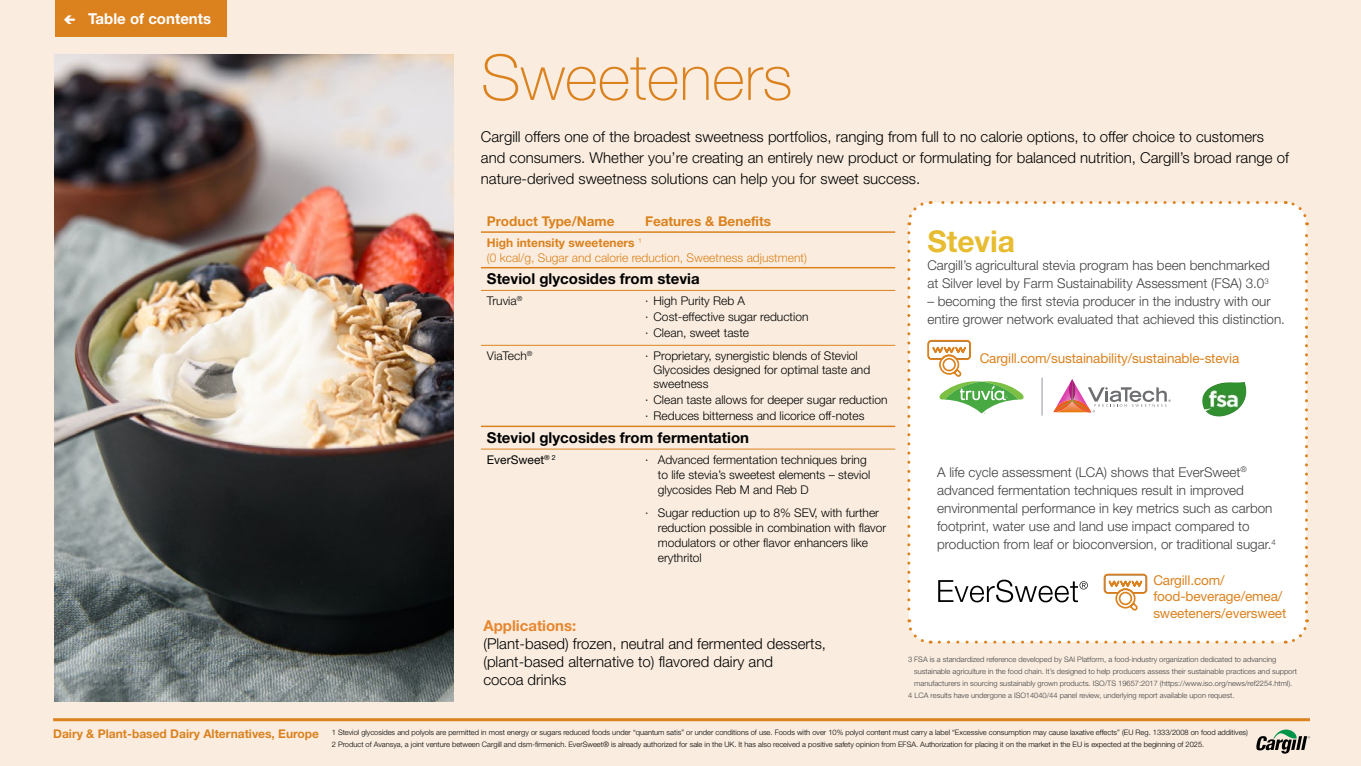
<style>
.page{position:relative;width:1361px;height:766px;background:#fff}
.page>*{position:absolute;margin:0;border:0;box-sizing:border-box;transform-origin:0 0}
.t1{font:100 63px "Helvetica Neue LT Std";color:#db821f}
.t2{font:700 30px "Helvetica Neue LT Std";color:#e8bc31}
.t3{font:300 15px/21px "Helvetica Neue LT Std";color:#000}
.t4{font:700 15px "Helvetica Neue LT Std";color:#000}
.t5{font:700 15px "Helvetica Neue LT Std";color:#fff}
.t6{font:700 15px "Helvetica Neue LT Std";color:#e6862f}
.t7{font:300 13.5px/18px "Helvetica Neue LT Std";color:#414042}
.t8{font:13.5px/16.5px "Helvetica Neue LT Std";letter-spacing:-.01em;color:#db821f}
.t9{font:700 13.5px "Helvetica Neue LT Std";color:#db821f}
.t10{font:300 12px/15px "Helvetica Neue LT Std";color:#000}
.t11{font:300 12px/15px "Helvetica Neue LT Std";color:#db821f}
.t12{font:700 12px "Helvetica Neue LT Std";color:#db821f}
.t13{font:12px "Helvetica Neue LT Std";color:#000}
.t14{font:300 7.5px/12px "Helvetica Neue LT Std";color:#000}
.t15{font:300 7.5px "Helvetica Neue LT Std";color:#414042}
.s1{font-weight:700}
</style>
<div class="page">
<div style="left:0;top:0;width:1361px;height:765px;background:#faeddf"></div>
<hr style="left:53px;top:718px;width:1257px;height:3px;background:#db821f">
<svg style="left:1256px;top:729px;width:54px;height:24px"></svg>
<div style="left:55px;top:0;width:172px;height:36px;background:#db821f"></div>
<img style="left:55px;top:55px;width:399px;height:646px">
<div style="left:907px;top:201px;width:402px;height:443px;background:#fff"></div>
<hr style="left:481px;top:231px;width:158px;height:2px;background:#db821f">
<hr style="left:639px;top:231px;width:256px;height:2px;background:#db821f">
<hr style="left:481px;top:267px;width:158px;height:1px;background:#db821f">
<hr style="left:639px;top:267px;width:256px;height:1px;background:#db821f">
<hr style="left:481px;top:425px;width:158px;height:2px;background:#db821f">
<hr style="left:639px;top:425px;width:256px;height:2px;background:#db821f">
<hr style="left:481px;top:345px;width:158px;height:1px;background:#db821f">
<hr style="left:639px;top:345px;width:256px;height:1px;background:#db821f">
<hr style="left:481px;top:448px;width:158px;height:1px;background:#db821f">
<hr style="left:639px;top:448px;width:256px;height:1px;background:#db821f">
<hr style="left:481px;top:290px;width:158px;height:1px;background:#db821f">
<hr style="left:639px;top:290px;width:256px;height:1px;background:#db821f">
<h3 class="t5" style="left:88px;top:9px;width:125px">Table of contents</h3>
<h3 class="t12" style="left:53px;top:726px;width:267px">Dairy &amp; Plant-based Dairy Alternatives, Europe</h3>
<h1 class="t1" style="left:481px;top:41px;width:313px">Sweeteners</h1>
<p class="t3" style="left:481px;top:126px;width:809px">Cargill offers one of the broadest sweetness portfolios, ranging from full to no calorie options, to offer choice to customers and consumers. Whether you’re creating an entirely new product or formulating for balanced nutrition, Cargill’s broad range of nature-derived sweetness solutions can help you for sweet success.</p>
<h3 class="t9" style="left:487px;top:213px;width:129px">Product Type/Name</h3>
<h3 class="t9" style="left:645px;top:213px;width:128px">Features &amp; Benefits</h3>
<h3 class="t11" style="left:487px;top:234px;width:321px"><span class="s1">High intensity sweeteners</span> <sup>1<br></sup>(0 kcal/g, Sugar and calorie reduction, Sweetness adjustment)</h3>
<h3 class="t4" style="left:487px;top:270px;width:214px">Steviol glycosides from stevia</h3>
<h3 class="t10" style="left:487px;top:293px;width:37px">Truvia<sup>®</sup></h3>
<h3 class="t10" style="left:645px;top:292px;width:165px;line-height:15.9px">∙ High Purity Reb A<br>∙ Cost-effective sugar reduction ∙ Clean, sweet taste</h3>
<h3 class="t10" style="left:487px;top:348px;width:47px">ViaTech<sup>®</sup></h3>
<h3 class="t10" style="left:653px;top:348px;width:218px;line-height:14.2px;text-indent:-9px">∙ Proprietary, synergistic blends of Steviol<br>Glycosides designed for optimal taste and sweetness</h3>
<h3 class="t10" style="left:645px;top:392px;width:244px;line-height:15.9px">∙ Clean taste allows for deeper sugar reduction ∙ Reduces bitterness and licorice off-notes</h3>
<h3 class="t4" style="left:487px;top:428px;width:264px">Steviol glycosides from fermentation</h3>
<h3 class="t13" style="left:487px;top:452px;width:70px">EverSweet<sup>®</sup> <sup>2</sup></h3>
<h3 class="t10" style="left:658px;top:451px;width:214px;text-indent:-13px">∙ Advanced fermentation techniques bring to life stevia’s sweetest elements – steviol glycosides Reb M and Reb D</h3>
<h3 class="t10" style="left:658px;top:505px;width:230px;text-indent:-13px">∙ Sugar reduction up to 8% SEV, with further reduction possible in combination with flavor modulators or other flavor enhancers like erythritol</h3>
<h3 class="t6" style="left:483px;top:615px;width:94px">Applications:</h3>
<h3 class="t3" style="left:483px;top:633px;width:344px;line-height:18px">(Plant-based) frozen, neutral and fermented desserts, (plant-based alternative to) flavored dairy and<br>cocoa drinks</h3>
<h2 class="t2" style="left:927px;top:223px;width:89px">Stevia</h2>
<h3 class="t7" style="left:927px;top:256px;width:344px">Cargill’s agricultural stevia program has been benchmarked at Silver level by Farm Sustainability Assessment (FSA) 3.0<sup>3</sup></h3>
<h3 class="t7" style="left:927px;top:292px;width:359px">– becoming the first stevia producer in the industry with our entire grower network evaluated that achieved this distinction.</h3>
<h3 class="t8" style="left:979px;top:349px;width:261px">Cargill.com/sustainability/sustainable-stevia</h3>
<p class="t7" style="left:937px;top:462px;width:340px">A life cycle assessment (LCA) shows that EverSweet<sup>® </sup>advanced fermentation techniques result in improved environmental performance in key metrics such as carbon footprint, water use and land use impact compared to production from leaf or bioconversion, or traditional sugar.<sup>4</sup></p>
<h3 class="t8" style="left:1153px;top:571px;width:134px">Cargill.com/ food-beverage/emea/ sweeteners/eversweet</h3>
<p class="t15" style="left:908px;top:654px;width:369px">3 FSA is a standardized reference developed by SAI Platform, a food-industry organization dedicated to advancing</p>
<p class="t15" style="left:914px;top:666px;width:384px">sustainable agriculture in the food chain. It’s designed to help producers assess their sustainable practices and support</p>
<p class="t15" style="left:914px;top:678px;width:379px">manufacturers in sourcing sustainably grown products. ISO/TS 19657:2017 (https://www.iso.org/news/ref2254.html).</p>
<p class="t15" style="left:908px;top:690px;width:328px">4 LCA results have undergone a ISO14040/44 panel review, underlying report available upon request.</p>
<p class="t14" style="left:332px;top:725px;width:918px">1 Steviol glycosides and polyols are permitted in most energy or sugars reduced foods under “quantum satis” or under conditions of use. Foods with over 10% polyol content must carry a label “Excessive consumption may cause laxative effects” (EU Reg. 1333/2008 on food additives)<br>2 Product of Avansya, a joint venture between Cargill and dsm-firmenich. EverSweet® is already authorized for sale in the UK. It has also received a positive safety opinion from EFSA. Authorization for placing it on the market in the EU is expected at the beginning of 2025.</p>
</div>
